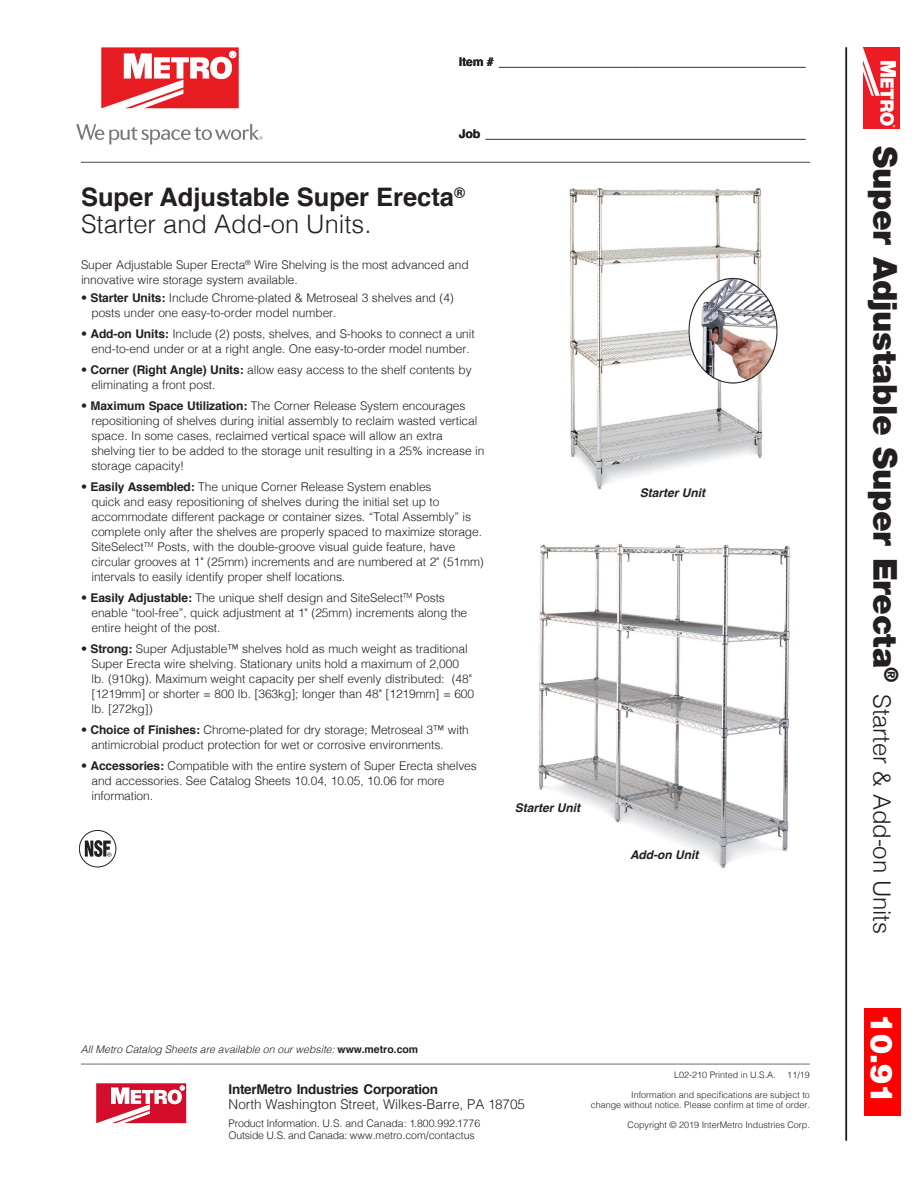
<style>
.page{position:relative;width:918px;height:1188px;background:#fff}
.page>*{position:absolute;margin:0;border:0;box-sizing:border-box;transform-origin:0 0}
.t1{font:900 33px "Helvetica Neue LT Std";letter-spacing:-.01em;color:#231f20}
.t2{font:900 30px "Helvetica";color:#fff}
._01-Head_18{font:700 25.5px/27px "Helvetica";color:#231f20}
.t3{font:300 24px "Helvetica";letter-spacing:-.01em;color:#231f20}
.t4{font:300 13.5px "Helvetica";color:#231f20}
.t5{font:700 13.5px "Helvetica";letter-spacing:-.02em;color:#231f20}
._02-BODY___keep{font:300 12px/15px "Helvetica";letter-spacing:-.01em;color:#231f20}
.t6{font:700 12px "Helvetica";color:#231f20}
.t7{font:italic 700 12px "Helvetica";color:#231f20}
.t8{font:italic 300 10.5px "Helvetica";color:#231f20}
.t9{font:300 10.5px "Helvetica";letter-spacing:-.02em;color:#231f20}
.t10{font:300 10.5px "Helvetica";color:#231f20}
.t11{font:300 9px/10.5px "Helvetica";color:#231f20;text-align:right}
.s1{font-weight:300}
.s2{font-weight:700}
.s3{font-weight:700;font-style:normal}
</style>
<div class="page">
<img style="left:538px;top:544px;width:252px;height:324px">
<div style="left:864px;top:1008px;width:37px;height:108px;background:#f00"></div>
<hr style="left:845px;top:47px;width:2px;height:1094px;background:#231f20">
<img style="left:864px;top:47px;width:36px;height:81px">
<svg style="left:96px;top:1083px;width:90px;height:40px"></svg>
<hr style="left:81px;top:1064px;width:729px;height:1px;background:#6c6d70">
<hr style="left:81px;top:162px;width:729px;height:1px;background:#76787b">
<svg style="left:101px;top:47px;width:138px;height:61px"></svg>
<svg style="left:76px;top:124px;width:187px;height:20px"></svg>
<img style="left:569px;top:188px;width:209px;height:302px">
<svg style="left:79px;top:830px;width:37px;height:37px"></svg>
<div style="left:79px;top:830px;width:37px;height:37px;border:1px solid #231f20;border-radius:50%"></div>
<svg style="left:85px;top:840px;width:27px;height:17px"></svg>
<p class="t6" style="left:459px;top:52px;width:348px">Item # ______________________________________________</p>
<p class="t6" style="left:459px;top:124px;width:348px">Job ________________________________________________</p>
<p class="_01-Head_18" style="left:81px;top:184px;width:386px">Super Adjustable Super Erecta<sup>®<br></sup><span class="s1">Starter and Add-on Units.</span></p>
<p class="_02-BODY___keep" style="left:81px;top:257px;width:389px">Super Adjustable Super Erecta<sup>®</sup> Wire Shelving is the most advanced and innovative wire storage system available.</p>
<p class="_02-BODY___keep" style="left:92px;top:290px;width:364px;text-indent:-10px">• <span class="s2">Starter Units:</span> Include Chrome-plated &amp; Metroseal 3 shelves and (4) posts under one easy-to-order model number.</p>
<p class="_02-BODY___keep" style="left:81px;top:326px;width:395px;text-align:center">• <span class="s2">Add-on Units:</span> Include (2) posts, shelves, and S-hooks to connect a unit end-to-end under or at a right angle. One easy-to-order model number.</p>
<p class="_02-BODY___keep" style="left:92px;top:362px;width:382px;text-indent:-10px">• <span class="s2">Corner (Right Angle) Units:</span> allow easy access to the shelf contents by eliminating a front post.</p>
<p class="_02-BODY___keep" style="left:92px;top:398px;width:394px;text-indent:-10px">• <span class="s2">Maximum Space Utilization:</span> The Corner Release System encourages repositioning of shelves during initial assembly to reclaim wasted vertical space. In some cases, reclaimed vertical space will allow an extra shelving tier to be added to the storage unit resulting in a 25% increase in storage capacity!</p>
<p class="_02-BODY___keep" style="left:92px;top:479px;width:394px;text-indent:-10px">• <span class="s2">Easily Assembled:</span> The unique Corner Release System enables<br>quick and easy repositioning of shelves during the initial set up to accommodate different package or container sizes. “Total Assembly” is complete only after the shelves are properly spaced to maximize storage.<br>SiteSelect<sup>TM</sup> Posts, with the double-groove visual guide feature, have circular grooves at 1" (25mm) increments and are numbered at 2" (51mm) intervals to easily identify proper shelf locations.</p>
<p class="_02-BODY___keep" style="left:92px;top:590px;width:377px;text-indent:-10px">• <span class="s2">Easily Adjustable:</span> The unique shelf design and SiteSelect<sup>TM</sup> Posts enable “tool-free”, quick adjustment at 1" (25mm) increments along the entire height of the post.</p>
<p class="_02-BODY___keep" style="left:92px;top:641px;width:384px;text-indent:-10px">• <span class="s2">Strong:</span> Super Adjustable™ shelves hold as much weight as traditional Super Erecta wire shelving. Stationary units hold a maximum of 2,000 lb. (910kg). Maximum weight capacity per shelf evenly distributed: (48" [1219mm] or shorter = 800 lb. [363kg]; longer than 48" [1219mm] = 600 lb. [272kg])</p>
<p class="_02-BODY___keep" style="left:92px;top:722px;width:379px;text-indent:-10px">• <span class="s2">Choice of Finishes:</span> Chrome-plated for dry storage; Metroseal 3™ with antimicrobial product protection for wet or corrosive environments.</p>
<p class="_02-BODY___keep" style="left:92px;top:758px;width:387px;text-indent:-10px">• <span class="s2">Accessories:</span> Compatible with the entire system of Super Erecta shelves and accessories. See Catalog Sheets 10.04, 10.05, 10.06 for more information.</p>
<p class="t7" style="left:515px;top:798px;width:67px">Starter Unit</p>
<p class="t7" style="left:640px;top:483px;width:67px">Starter Unit</p>
<p class="t7" style="left:630px;top:844px;width:70px">Add-on Unit</p>
<p class="t8" style="left:81px;top:1040px;width:339px">All Metro Catalog Sheets are available on our website: <span class="s3">www.metro.com</span></p>
<p class="t5" style="left:229px;top:1079px;width:211px">InterMetro Industries Corporation</p>
<p class="t4" style="left:229px;top:1093px;width:298px">North Washington Street, Wilkes-Barre, PA 18705</p>
<p class="t9" style="left:229px;top:1115px;width:253px">Product Information. U.S. and Canada: 1.800.992.1776</p>
<p class="t10" style="left:229px;top:1127px;width:248px">Outside U.S. and Canada: www.metro.com/contactus</p>
<p class="t11" style="left:674px;top:1069px;width:103px">L02-210 Printed in U.S.A.</p>
<p class="t11" style="left:787px;top:1069px;width:24px">11/19</p>
<p class="t11" style="left:591px;top:1089px;width:221px">Information and specifications are subject to<br>change without notice. Please confirm at time of order.</p>
<p class="t11" style="left:628px;top:1119px;width:184px">Copyright © 2019 InterMetro Industries Corp.</p>
<p class="t1" style="left:905px;top:146px;width:538px;rotate:90deg">Super Adjustable Super Erecta<sup>®</sup></p>
<p class="t3" style="left:903px;top:694px;width:241px;rotate:90deg">Starter &amp; Add-on Units</p>
<p class="t2" style="left:901px;top:1014px;width:92px;rotate:90deg">10.91</p>
</div>
